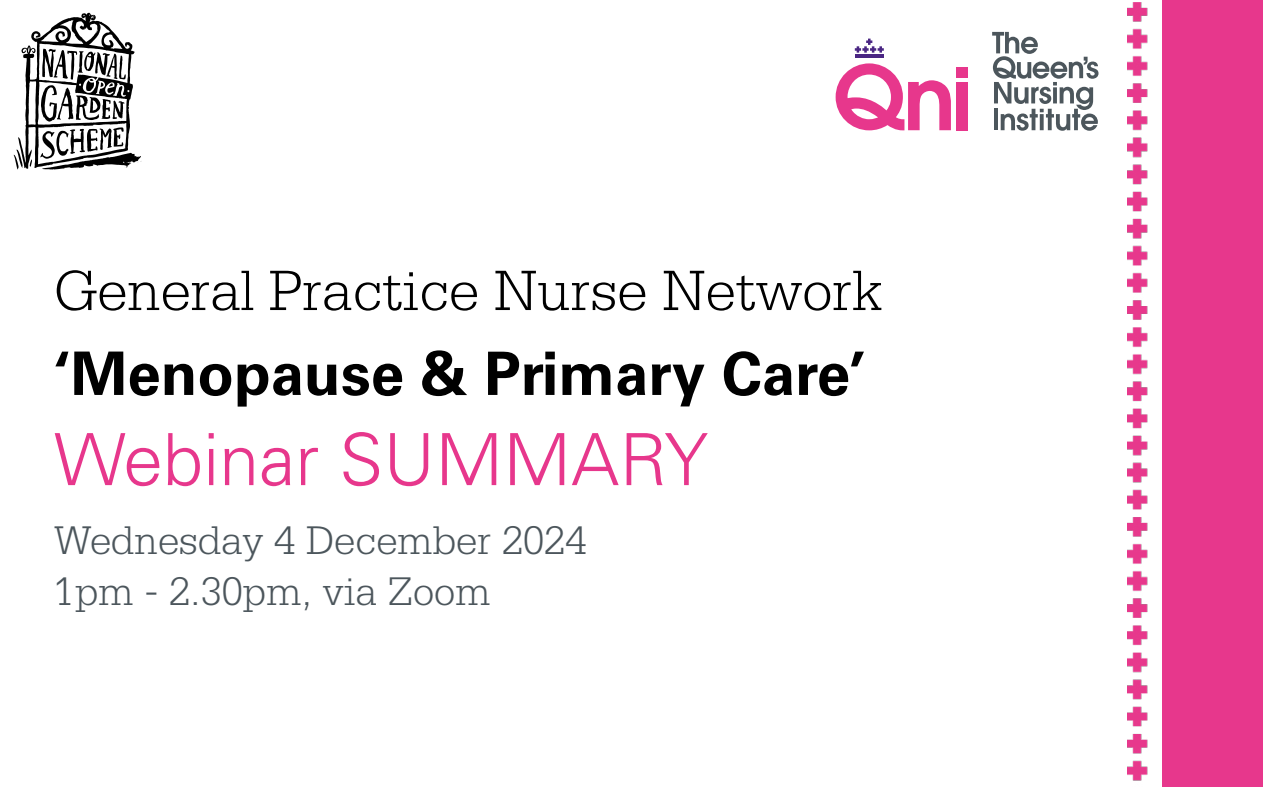
<style>
.page{position:relative;width:1263px;height:787px;background:#fff}
.page>*{position:absolute;margin:0;border:0;box-sizing:border-box;transform-origin:0 0}
.t1{font:300 72px "Univers LT Std";color:#e7378c}
.t2{font:300 60px "Serifa Std";color:#000}
.t3{font:700 60px "Univers LT Std";color:#000}
.t4{font:300 42.3px/50.7px "Serifa Std";color:#4c565c}
</style>
<div class="page">
<svg style="left:836px;top:63px;width:115px;height:67px"></svg>
<div style="left:956px;top:67px;width:11px;height:11px;background:#e7378c"></div>
<div style="left:956px;top:82px;width:11px;height:48px;background:#e7378c"></div>
<svg style="left:855px;top:39px;width:29px;height:14px"></svg>
<hr style="left:855px;top:54px;width:29px;height:3px;background:#4a2683">
<svg style="left:992px;top:32px;width:106px;height:99px"></svg>
<div style="left:1162px;top:0;width:101px;height:787px;background:#e7378c"></div>
<img style="left:1127px;top:3px;width:21px;height:778px">
<svg style="left:14px;top:13px;width:128px;height:156px"></svg>
<h2 class="t2" style="left:54px;top:267px;width:830px">General Practice Nurse Network</h2>
<h2 class="t3" style="left:54px;top:350px;width:813px">‘Menopause &amp; Primary Care’</h2>
<h1 class="t1" style="left:54px;top:432px;width:656px">Webinar SUMMARY</h1>
<p class="t4" style="left:54px;top:517px;width:534px">Wednesday 4 December 2024<br>1pm - 2.30pm, via Zoom</p>
</div>
